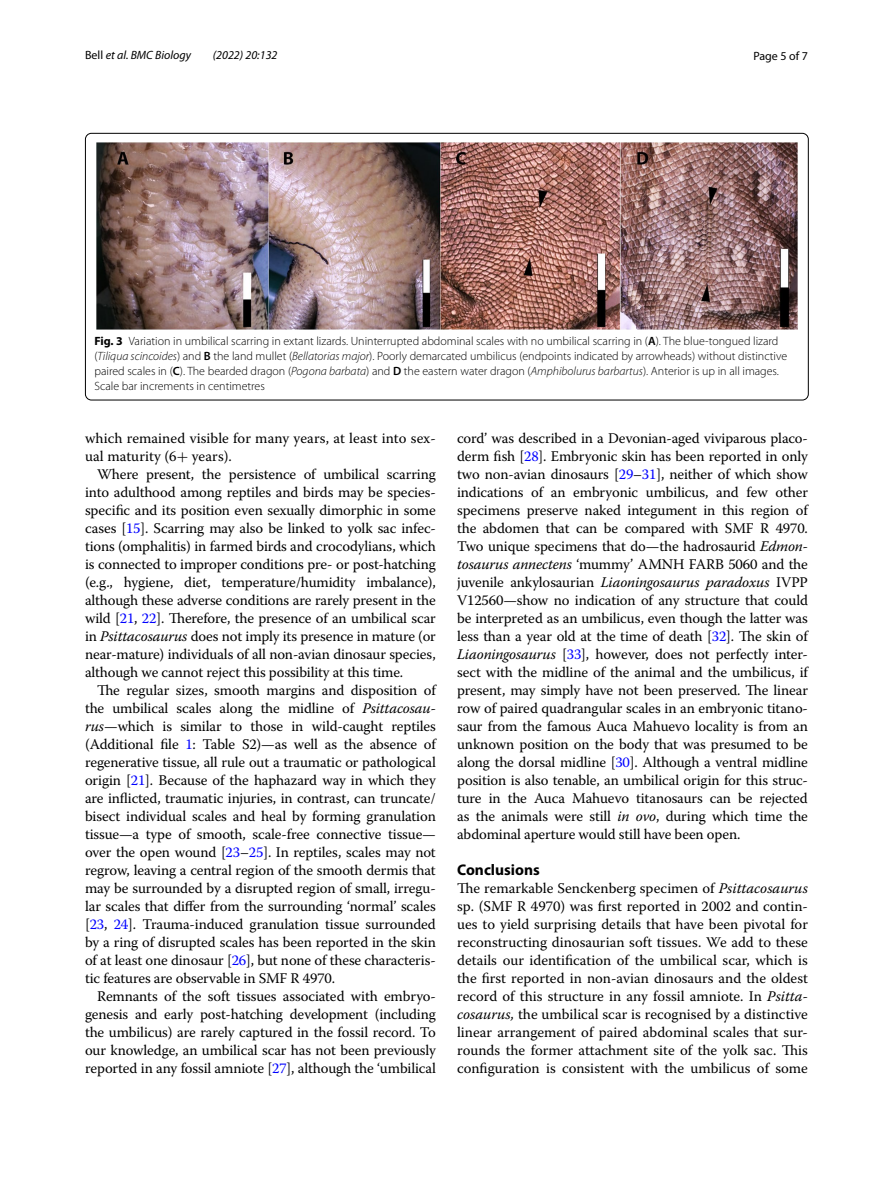
<style>
.page{position:relative;width:893px;height:1187px;background:#fff}
.page>*{position:absolute;margin:0;border:0;box-sizing:border-box;transform-origin:0 0}
.t1{font:700 15.45px "Myriad Pro";color:#000}
.t2{font:14.7px/18px "Warnock Pro";letter-spacing:-.01em;color:#000;text-align:justify}
.t3{font:300 12px/15px "Myriad Pro";color:#000}
.t4{font:italic 12px "Myriad Pro";color:#000}
.t5{font:12px "Myriad Pro";color:#000}
.s1{font-style:normal}
.s2{font-weight:700}
.s3{font-weight:600}
.s4{font-style:italic}
.s5{font-family:"MTSY"}
.s6{color:#00f}
.s7{font-family:"Warnock Pro It 3"}
</style>
<div class="page">
<img style="left:97px;top:142px;width:700px;height:187px">
<div style="left:85px;top:133px;width:723px;height:267px;border:1px solid #000;border-radius:6px"></div>
<p class="t4" style="left:85px;top:48px;width:107px"><span class="s1">Bell</span> et al. BMC Biology</p>
<p class="t4" style="left:213px;top:48px;width:66px">(2022) 20:132</p>
<p class="t5" style="left:753px;top:48px;width:56px">Page 5 of 7</p>
<p class="t3" style="left:94px;top:333px;width:694px"><span class="s2">Fig. 3</span> Variation in umbilical scarring in extant lizards. Uninterrupted abdominal scales with no umbilical scarring in (<span class="s3">A</span>). The blue-tongued lizard (<span class="s4">Tiliqua scincoides</span>) and <span class="s3">B</span> the land mullet (<span class="s4">Bellatorias major</span>). Poorly demarcated umbilicus (endpoints indicated by arrowheads) without distinctive paired scales in (<span class="s3">C</span>). The bearded dragon (<span class="s4">Pogona barbata</span>) and <span class="s3">D</span> the eastern water dragon (<span class="s4">Amphibolurus barbartus</span>). Anterior is up in all images.<br>Scale bar increments in centimetres</p>
<p class="t2" style="left:85px;top:429px;width:352px">which remained visible for many years, at least into sex&shy;ual maturity (6<span class="s5">+</span> years).</p>
<p class="t2" style="left:85px;top:465px;width:352px;text-indent:12px">Where present, the persistence of umbilical scarring into adulthood among reptiles and birds may be species&shy;specific and its position even sexually dimorphic in some cases [<span class="s6">15</span>]. Scarring may also be linked to yolk sac infec&shy;tions (omphalitis) in farmed birds and crocodylians, which is connected to improper conditions pre- or post-hatching (e.g., hygiene, diet, temperature/humidity imbalance), although these adverse conditions are rarely present in the wild [<span class="s6">21</span>, <span class="s6">22</span>]. Therefore, the presence of an umbilical scar in <span class="s7">Psittacosaurus</span> does not imply its presence in mature (or near-mature) individuals of all non-avian dinosaur species, although we cannot reject this possibility at this time.</p>
<p class="t2" style="left:85px;top:681px;width:352px;text-indent:12px">The regular sizes, smooth margins and disposition of the umbilical scales along the midline of <span class="s7">Psittacosau&shy;rus</span>—which is similar to those in wild-caught reptiles (Additional file <span class="s6">1</span>: Table S2)—as well as the absence of regenerative tissue, all rule out a traumatic or pathological origin [<span class="s6">21</span>]. Because of the haphazard way in which they are inflicted, traumatic injuries, in contrast, can truncate/ bisect individual scales and heal by forming granulation tissue—a type of smooth, scale-free connective tissue— over the open wound [<span class="s6">23</span>–<span class="s6">25</span>]. In reptiles, scales may not regrow, leaving a central region of the smooth dermis that may be surrounded by a disrupted region of small, irregu&shy;lar scales that differ from the surrounding ‘normal’ scales [<span class="s6">23</span>, <span class="s6">24</span>]. Trauma-induced granulation tissue surrounded by a ring of disrupted scales has been reported in the skin of at least one dinosaur [<span class="s6">26</span>], but none of these characteris&shy;tic features are observable in SMF R 4970.</p>
<p class="t2" style="left:85px;top:987px;width:352px;text-indent:12px">Remnants of the soft tissues associated with embryo&shy;genesis and early post-hatching development (including the umbilicus) are rarely captured in the fossil record. To our knowledge, an umbilical scar has not been previously reported in any fossil amniote [<span class="s6">27</span>], although the ‘umbilical</p>
<p class="t2" style="left:457px;top:429px;width:352px">cord’ was described in a Devonian-aged viviparous placo&shy;derm fish [<span class="s6">28</span>]. Embryonic skin has been reported in only two non-avian dinosaurs [<span class="s6">29</span>–<span class="s6">31</span>], neither of which show indications of an embryonic umbilicus, and few other specimens preserve naked integument in this region of the abdomen that can be compared with SMF R 4970.<br>Two unique specimens that do—the hadrosaurid <span class="s7">Edmon&shy;tosaurus annectens</span> ‘mummy’ AMNH FARB 5060 and the juvenile ankylosaurian <span class="s7">Liaoningosaurus paradoxus</span> IVPP V12560—show no indication of any structure that could be interpreted as an umbilicus, even though the latter was less than a year old at the time of death [<span class="s6">32</span>]. The skin of <span class="s7">Liaoningosaurus</span> [<span class="s6">33</span>], however, does not perfectly inter&shy;sect with the midline of the animal and the umbilicus, if present, may simply have not been preserved. The linear row of paired quadrangular scales in an embryonic titano&shy;saur from the famous Auca Mahuevo locality is from an unknown position on the body that was presumed to be along the dorsal midline [<span class="s6">30</span>]. Although a ventral midline position is also tenable, an umbilical origin for this struc&shy;ture in the Auca Mahuevo titanosaurs can be rejected as the animals were still <span class="s7">in ovo</span>, during which time the abdominal aperture would still have been open.</p>
<p class="t1" style="left:457px;top:860px;width:84px">Conclusions</p>
<p class="t2" style="left:457px;top:879px;width:352px">The remarkable Senckenberg specimen of <span class="s7">Psittacosaurus </span>sp. (SMF R 4970) was first reported in 2002 and contin&shy;ues to yield surprising details that have been pivotal for reconstructing dinosaurian soft tissues. We add to these details our identification of the umbilical scar, which is the first reported in non-avian dinosaurs and the oldest record of this structure in any fossil amniote. In <span class="s7">Psitta&shy;cosaurus,</span> the umbilical scar is recognised by a distinctive linear arrangement of paired abdominal scales that sur&shy;rounds the former attachment site of the yolk sac. This configuration is consistent with the umbilicus of some</p>
</div>
